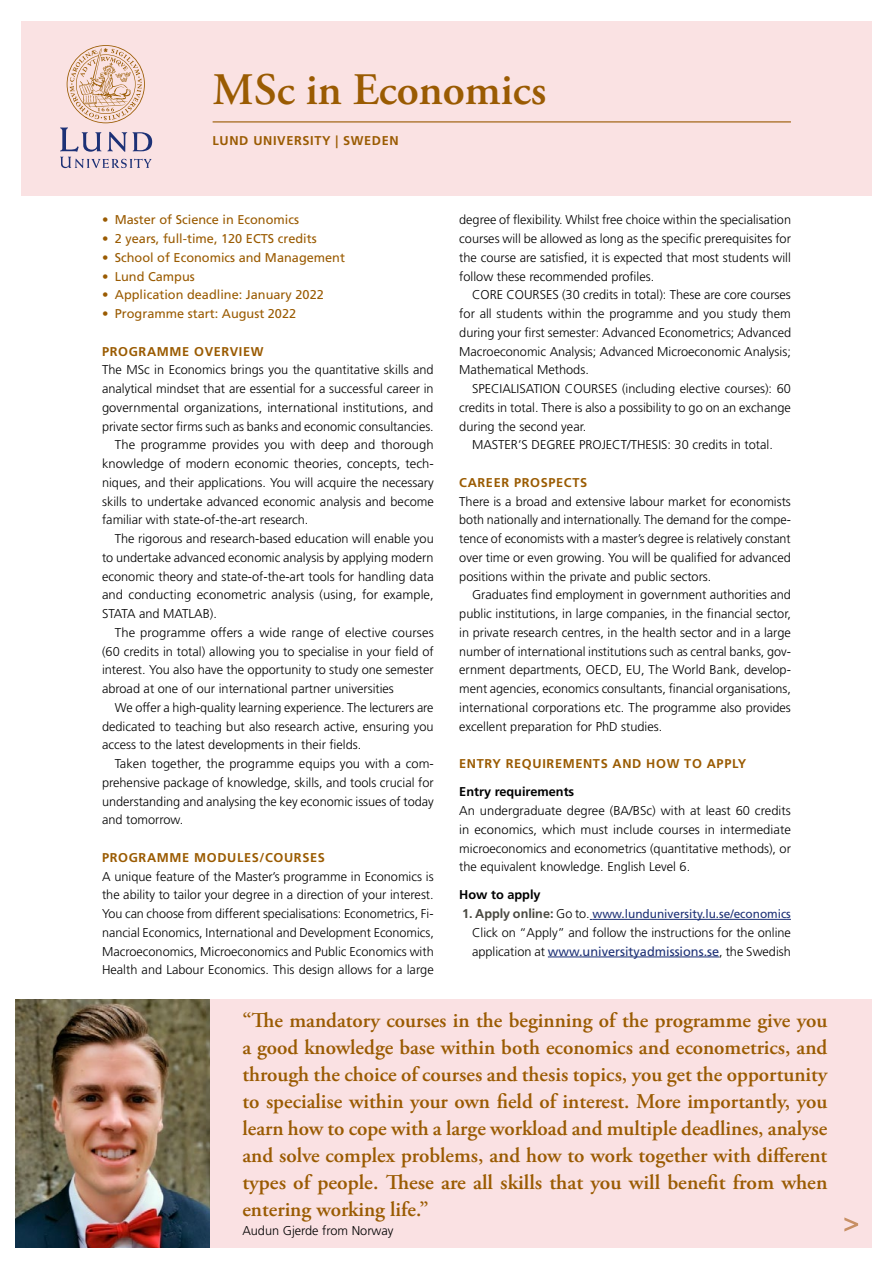
<style>
.page{position:relative;width:893px;height:1263px;background:#fff}
.page>*{position:absolute;margin:0;border:0;box-sizing:border-box;transform-origin:0 0}
.H1_Rubrik_30_p{font:600 45px "Adobe Garamond Pro";color:#9a5b02}
.Brons_Citat{font:600 21px/27px "Adobe Garamond Pro";color:#9a5b02;text-align:justify}
.Svart_Brödtext_med_i{font:300 12.75px/18.8px "Frutiger LT Std";color:#000;text-align:justify}
.Svart_Brödtext_utan{font:300 12.75px/18.8px "Frutiger LT Std";color:#000;text-align:justify}
.t1{font:12.75px "Frutiger LT Std";color:#9a5b02}
.Brödtext_Bold_t_o_m{font:300 12.75px/18.8px "Frutiger LT Std";color:#000}
.H2_Brons_Underrubrik{font:700 12.75px "Frutiger LT Std";letter-spacing:.05em;color:#9a5b02}
.H3_Underrubrik{font:700 12.75px "Frutiger LT Std";color:#000}
.Underrad{font:700 12.75px "Frutiger LT Std";letter-spacing:.05em;color:#9a5b02}
.Brödtext_Bold_t_o_m-2{font:12px "Frutiger LT Std";letter-spacing:-.005em;color:#1d3176}
.s1{font-weight:700;font-size:12.75px;color:#4a4941}
.s2{font-weight:300;font-size:12.75px;color:#000}
.s3{font-weight:400;color:#1d3176}
</style>
<div class="page">
<div style="left:21px;top:21px;width:851px;height:175px;background:#fae2e3"></div>
<div style="left:21px;top:999px;width:851px;height:249px;background:#fae1e3"></div>
<svg style="left:60px;top:45px;width:92px;height:123px"></svg>
<hr style="left:213px;top:121px;width:578px;height:1px;background:#9a5b02">
<hr style="left:593px;top:919px;width:198px;height:1px;background:#1d3176">
<hr style="left:548px;top:956px;width:171px;height:1px;background:#1d3176">
<img style="left:16px;top:999px;width:194px;height:249px">
<h1 class="H1_Rubrik_30_p" style="left:213px;top:64px;width:335px">MSc in Economics</h1>
<p class="Underrad" style="left:213px;top:133px;width:188px">LUND UNIVERSITY | SWEDEN</p>
<p class="t1" style="left:102px;top:212px;width:198px">• Master of Science in Economics</p>
<p class="t1" style="left:102px;top:231px;width:216px">• 2 years, full-time, 120 ECTS credits</p>
<p class="t1" style="left:102px;top:250px;width:244px">• School of Economics and Management</p>
<p class="t1" style="left:102px;top:269px;width:94px">• Lund Campus</p>
<p class="t1" style="left:102px;top:287px;width:223px">• Application deadline: January 2022</p>
<p class="t1" style="left:102px;top:306px;width:196px">• Programme start: August 2022</p>
<h2 class="H2_Brons_Underrubrik" style="left:102px;top:344px;width:163px">PROGRAMME OVERVIEW</h2>
<p class="Svart_Brödtext_utan" style="left:102px;top:361px;width:333px">The MSc in Economics brings you the quantitative skills and analytical mindset that are essential for a successful career in governmental organizations, international institutions, and private sector firms such as banks and economic consultancies.</p>
<p class="Svart_Brödtext_med_i" style="left:102px;top:436px;width:333px;text-indent:13px">The programme provides you with deep and thorough knowledge of modern economic theories, concepts, tech&shy;niques, and their applications. You will acquire the necessary skills to undertake advanced economic analysis and become familiar with state-of-the-art research.</p>
<p class="Svart_Brödtext_med_i" style="left:102px;top:529px;width:333px;text-indent:13px">The rigorous and research-based education will enable you to undertake advanced economic analysis by applying modern economic theory and state-of-the-art tools for handling data and conducting econometric analysis (using, for example, STATA and MATLAB).</p>
<p class="Svart_Brödtext_med_i" style="left:102px;top:623px;width:333px;text-indent:13px">The programme offers a wide range of elective courses (60 credits in total) allowing you to specialise in your field of interest. You also have the opportunity to study one semester abroad at one of our international partner universities</p>
<p class="Svart_Brödtext_med_i" style="left:102px;top:698px;width:333px;text-indent:13px">We offer a high-quality learning experience. The lecturers are dedicated to teaching but also research active, ensuring you access to the latest developments in their fields.</p>
<p class="Svart_Brödtext_med_i" style="left:102px;top:754px;width:333px;text-indent:13px">Taken together, the programme equips you with a com&shy;prehensive package of knowledge, skills, and tools crucial for understanding and analysing the key economic issues of today and tomorrow.</p>
<h2 class="H2_Brons_Underrubrik" style="left:102px;top:850px;width:224px">PROGRAMME MODULES/COURSES</h2>
<p class="Svart_Brödtext_utan" style="left:102px;top:867px;width:333px">A unique feature of the Master’s programme in Economics is the ability to tailor your degree in a direction of your interest.<br>You can choose from different specialisations: Econometrics, Fi&shy;nancial Economics, International and Development Economics, Macroeconomics, Microeconomics and Public Economics with Health and Labour Economics. This design allows for a large</p>
<p class="Svart_Brödtext_utan" style="left:459px;top:211px;width:333px">degree of flexibility. Whilst free choice within the specialisation courses will be allowed as long as the specific prerequisites for the course are satisfied, it is expected that most students will follow these recommended profiles.</p>
<p class="Svart_Brödtext_med_i" style="left:459px;top:286px;width:333px;text-indent:13px">CORE COURSES (30 credits in total): These are core courses for all students within the programme and you study them during your first semester: Advanced Econometrics; Advanced Macroeconomic Analysis; Advanced Microeconomic Analysis; Mathematical Methods.</p>
<p class="Svart_Brödtext_med_i" style="left:459px;top:379px;width:333px;text-indent:13px">SPECIALISATION COURSES (including elective courses): 60 credits in total. There is also a possibility to go on an exchange during the second year.</p>
<p class="Svart_Brödtext_med_i" style="left:472px;top:436px;width:302px">MASTER’S DEGREE PROJECT/THESIS: 30 credits in total.</p>
<h2 class="H2_Brons_Underrubrik" style="left:459px;top:475px;width:129px">CAREER PROSPECTS</h2>
<p class="Svart_Brödtext_utan" style="left:459px;top:492px;width:333px">There is a broad and extensive labour market for economists both nationally and internationally. The demand for the compe&shy;tence of economists with a master’s degree is relatively constant over time or even growing. You will be qualified for advanced positions within the private and public sectors.</p>
<p class="Svart_Brödtext_med_i" style="left:459px;top:586px;width:333px;text-indent:13px">Graduates find employment in government authorities and public institutions, in large companies, in the financial sector, in private research centres, in the health sector and in a large number of international institutions such as central banks, gov&shy;ernment departments, OECD, EU, The World Bank, develop&shy;ment agencies, economics consultants, financial organisations, international corporations etc. The programme also provides excellent preparation for PhD studies.</p>
<h2 class="H2_Brons_Underrubrik" style="left:459px;top:756px;width:288px">ENTRY REQUIREMENTS AND HOW TO APPLY</h2>
<h3 class="H3_Underrubrik" style="left:459px;top:784px;width:117px">Entry requirements</h3>
<p class="Svart_Brödtext_utan" style="left:459px;top:801px;width:333px">An undergraduate degree (BA/BSc) with at least 60 credits in economics, which must include courses in intermediate microeconomics and econometrics (quantitative methods), or the equivalent knowledge. English Level 6.</p>
<h3 class="H3_Underrubrik" style="left:459px;top:887px;width:83px">How to apply</h3>
<p class="Brödtext_Bold_t_o_m-2" style="left:462px;top:907px;width:330px"><span class="s1">1. Apply online:</span> <span class="s2">Go to.</span> www.lunduniversity.lu.se/economics</p>
<p class="Brödtext_Bold_t_o_m" style="left:472px;top:923px;width:320px">Click on “Apply” and follow the instructions for the online application at <span class="s3">www.universityadmissions.se</span>, the Swedish</p>
<p class="Brons_Citat" style="left:242px;top:1007px;width:586px">“The mandatory courses in the beginning of the programme give you a good knowledge base within both economics and econometrics, and through the choice of courses and thesis topics, you get the opportunity to specialise within your own field of interest. More importantly, you learn how to cope with a large workload and multiple deadlines, analyse and solve complex problems, and how to work together with different types of people. These are all skills that you will benefit from when entering working life.”</p>
<p class="Svart_Brödtext_utan" style="left:242px;top:1221px;width:153px">Audun Gjerde from Norway</p>
</div>
